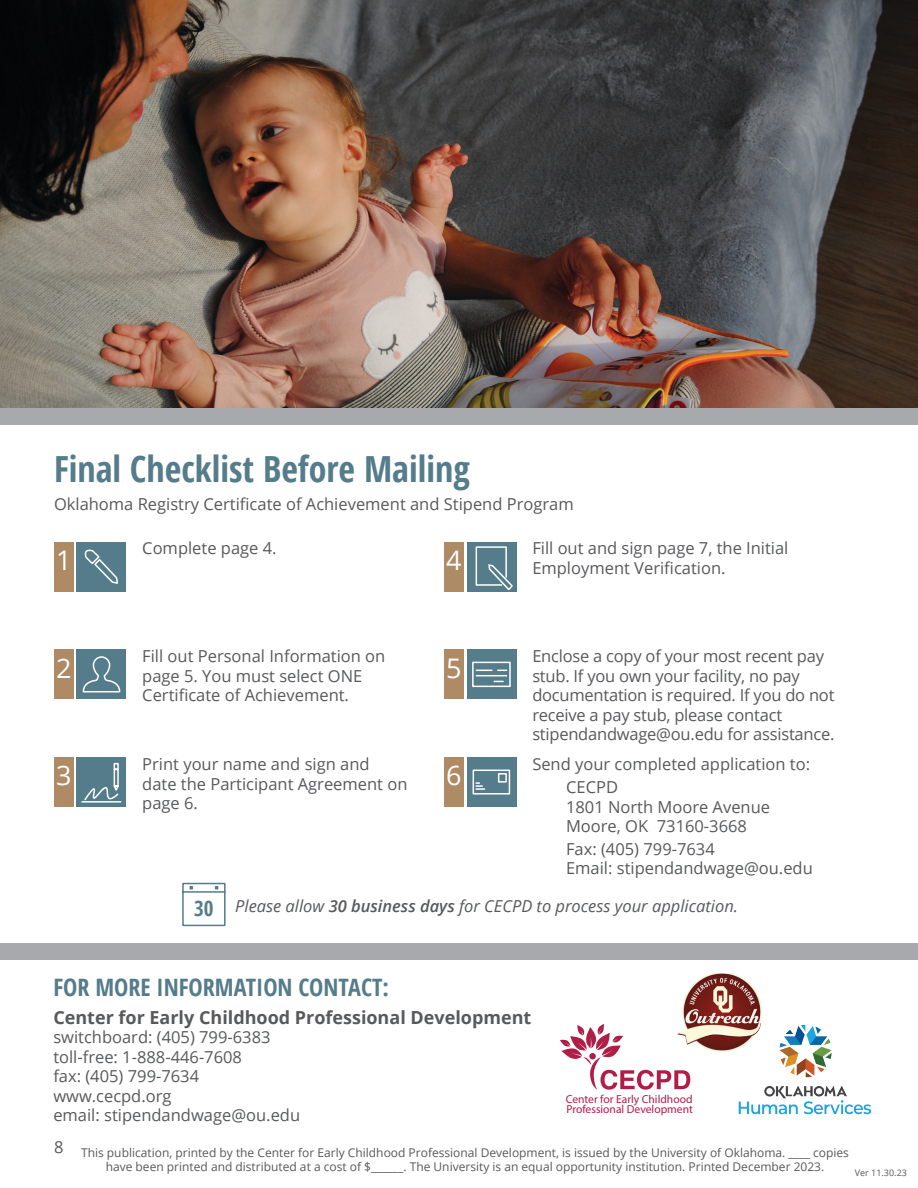
<style>
.page{position:relative;width:918px;height:1188px;background:#fff}
.page>*{position:absolute;margin:0;border:0;box-sizing:border-box;transform-origin:0 0}
.Heading_2{font:700 condensed 36px "Open Sans";color:#557c8b}
.Body{font:27px "Open Sans";color:#fff}
.t1{font:700 condensed 24px "Open Sans";color:#557c8b}
.t2{font:700 condensed 21px "Open Sans";color:#557c8b}
.Body-2{font:700 18px "Open Sans";color:#58595b}
.Body-3{font:16.5px/19.5px "Open Sans";color:#58595b}
.Body-4{font:italic 16.5px "Open Sans";color:#58595b}
.Body-5{font:12px/13.5px "Open Sans";color:#58595b;text-align:center}
.t3{font:11.55px/10.6px "Myriad Pro";color:#b01e47}
.Body-6{font:9px "Open Sans";color:#58595b}
.s1{font-weight:600}
</style>
<div class="page">
<img style="left:0;top:0;width:918px;height:408px">
<div style="left:54px;top:542px;width:19px;height:50px;background:#ae8a65"></div>
<div style="left:77px;top:542px;width:49px;height:50px;background:#557c8b"></div>
<svg style="left:84px;top:549px;width:34px;height:35px"></svg>
<div style="left:0;top:408px;width:918px;height:17px;background:#a7a9ac"></div>
<div style="left:0;top:943px;width:918px;height:16px;background:#a7a9ac"></div>
<div style="left:467px;top:757px;width:49px;height:50px;background:#557c8b"></div>
<svg style="left:472px;top:769px;width:39px;height:26px"></svg>
<div style="left:444px;top:757px;width:20px;height:50px;background:#ae8a65"></div>
<svg style="left:182px;top:882px;width:44px;height:45px"></svg>
<div style="left:444px;top:542px;width:20px;height:50px;background:#ae8a65"></div>
<div style="left:467px;top:542px;width:49px;height:50px;background:#557c8b"></div>
<svg style="left:475px;top:546px;width:38px;height:45px"></svg>
<div style="left:54px;top:757px;width:19px;height:50px;background:#ae8a65"></div>
<div style="left:77px;top:757px;width:49px;height:50px;background:#557c8b"></div>
<svg style="left:81px;top:762px;width:41px;height:41px"></svg>
<div style="left:54px;top:649px;width:19px;height:50px;background:#ae8a65"></div>
<div style="left:77px;top:649px;width:49px;height:50px;background:#557c8b"></div>
<svg style="left:82px;top:656px;width:39px;height:37px"></svg>
<svg style="left:560px;top:1024px;width:130px;height:66px"></svg>
<img style="left:738px;top:1024px;width:134px;height:91px">
<img style="left:674px;top:973px;width:94px;height:80px">
<div style="left:467px;top:649px;width:49px;height:50px;background:#557c8b"></div>
<div style="left:444px;top:649px;width:20px;height:50px;background:#ae8a65"></div>
<div style="left:472px;top:662px;width:39px;height:25px;border:2px solid #fff"></div>
<svg style="left:476px;top:670px;width:16px;height:1px"></svg>
<hr style="left:476px;top:675px;width:31px;height:1px;background:#fff">
<p class="Heading_2" style="left:54px;top:444px;width:417px">Final Checklist Before Mailing</p>
<p class="Body-3" style="left:54px;top:494px;width:521px">Oklahoma Registry Certificate of Achievement and Stipend Program</p>
<h2 class="Body" style="left:56px;top:542px;width:17px">1</h2>
<p class="Body-3" style="left:142px;top:538px;width:136px">Complete page 4.</p>
<p class="Body" style="left:446px;top:542px;width:17px">4</p>
<p class="Body-3" style="left:532px;top:538px;width:258px">Fill out and sign page 7, the Initial<br>Employment Verification.</p>
<p class="Body" style="left:56px;top:649px;width:17px">2</p>
<p class="Body" style="left:56px;top:757px;width:17px">3</p>
<p class="Body-3" style="left:142px;top:646px;width:245px">Fill out Personal Information on page 5. You must select ONE<br>Certificate of Achievement.</p>
<p class="Body-3" style="left:142px;top:754px;width:267px">Print your name and sign and date the Participant Agreement on page 6.</p>
<p class="Body" style="left:446px;top:649px;width:17px">5</p>
<p class="Body" style="left:446px;top:757px;width:17px">6</p>
<p class="Body-3" style="left:532px;top:646px;width:304px">Enclose a copy of your most recent pay stub. If you own your facility, no pay documentation is required. If you do not receive a pay stub, please contact stipendandwage@ou.edu for assistance.</p>
<p class="Body-3" style="left:532px;top:754px;width:279px">Send your completed application to:</p>
<p class="Body-3" style="left:566px;top:777px;width:206px">CECPD<br>1801 North Moore Avenue<br>Moore, OK 73160-3668</p>
<p class="Body-3" style="left:566px;top:839px;width:248px">Fax: (405) 799-7634<br>Email: stipendandwage@ou.edu</p>
<p class="t2" style="left:194px;top:893px;width:21px">30</p>
<p class="Body-4" style="left:235px;top:894px;width:504px">Please allow <span class="s1">30 business days</span> for CECPD to process your application.</p>
<p class="t1" style="left:53px;top:970px;width:337px">FOR MORE INFORMATION CONTACT:</p>
<p class="Body-2" style="left:53px;top:1005px;width:480px">Center for Early Childhood Professional Development</p>
<p class="Body-3" style="left:53px;top:1027px;width:248px">switchboard: (405) 799-6383 toll-free: 1-888-446-7608<br>fax: (405) 799-7634 www.cecpd.org<br>email: stipendandwage@ou.edu</p>
<p class="t3" style="left:566px;top:1093px;width:129px">Center for Early Childhood<br>Professional Development</p>
<p class="Body-3" style="left:54px;top:1136px;width:11px">8</p>
<p class="Body-5" style="left:81px;top:1146px;width:769px">This publication, printed by the Center for Early Childhood Professional Development, is issued by the University of Oklahoma. ____ copies have been printed and distributed at a cost of $______. The University is an equal opportunity institution. Printed December 2023.</p>
<p class="Body-6" style="left:855px;top:1166px;width:54px">Ver 11.30.23</p>
</div>
